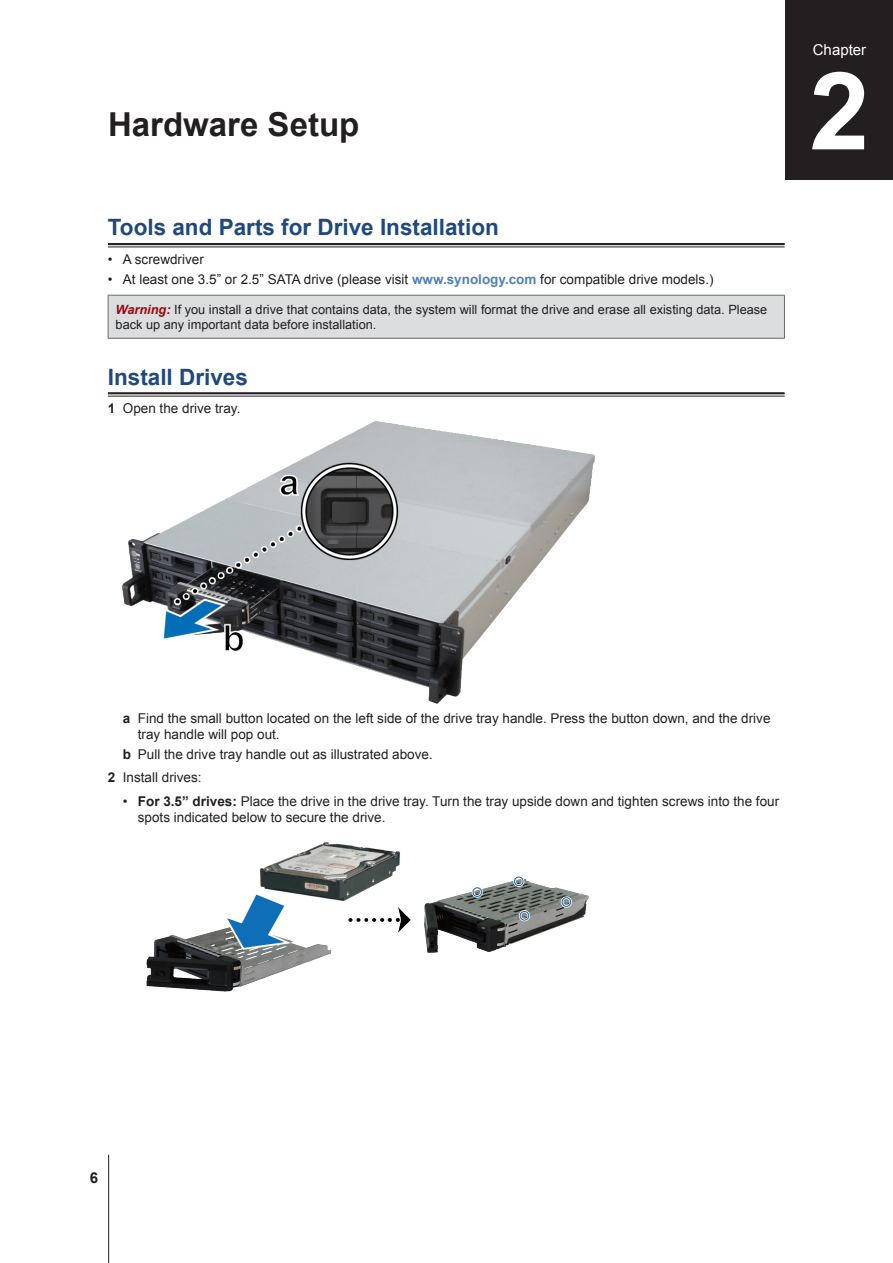
<style>
.page{position:relative;width:893px;height:1263px;background:#fff}
.page>*{position:absolute;margin:0;border:0;box-sizing:border-box;transform-origin:0 0}
.ChapterNum{font:700 108px "Arial";color:#fff}
.H1-ChapterTitle{font:700 33px "Arial";color:#231f20}
.H2-underline{font:700 22.5px "Arial";color:#1f497d}
.Chapter-center{font:15px "Arial";color:#fff}
.PageNumber-sidebar{font:700 15px "Arial";color:#231f20}
.t1{font:13.5px/16.2px "Arial";color:#231f20}
.Warning-sidebar{font:12.75px/15.3px "Arial";color:#231f20}
.s1{font-weight:700;color:#4f81bd}
.s2{font-weight:700;font-style:italic;color:#9d070d}
.s3{font-weight:700}
</style>
<div class="page">
<hr style="left:108px;top:243px;width:677px;height:2px;background:#231f20">
<hr style="left:108px;top:247px;width:677px;height:1px;background:#231f20">
<hr style="left:108px;top:392px;width:677px;height:2px;background:#231f20">
<hr style="left:108px;top:396px;width:677px;height:1px;background:#231f20">
<div style="left:108px;top:295px;width:676px;height:43px;background:#dcdddf"></div>
<hr style="left:108px;top:295px;width:677px;height:1px;background:#6c6d70">
<hr style="left:108px;top:295px;width:1px;height:43px;background:#6c6d70">
<hr style="left:784px;top:295px;width:1px;height:43px;background:#6c6d70">
<hr style="left:108px;top:338px;width:677px;height:1px;background:#6c6d70">
<img style="left:123px;top:422px;width:471px;height:282px">
<img style="left:146px;top:842px;width:443px;height:150px">
<hr style="left:108px;top:1155px;width:1px;height:108px;background:#231f20">
<div style="left:785px;top:0;width:108px;height:180px;background:#231f20"></div>
<p class="H1-ChapterTitle" style="left:108px;top:103px;width:253px">Hardware Setup</p>
<p class="H2-underline" style="left:108px;top:212px;width:392px">Tools and Parts for Drive Installation</p>
<p class="t1" style="left:108px;top:251px;width:98px">• A screwdriver</p>
<p class="t1" style="left:108px;top:272px;width:607px">• At least one 3.5” or 2.5” SATA drive (please visit <span class="s1">www.synology.com</span> for compatible drive models.)</p>
<p class="Warning-sidebar" style="left:116px;top:302px;width:653px"><span class="s2">Warning:</span> If you install a drive that contains data, the system will format the drive and erase all existing data. Please back up any important data before installation.</p>
<p class="H2-underline" style="left:108px;top:362px;width:142px">Install Drives</p>
<p class="t1" style="left:108px;top:400px;width:134px"><span class="s3">1</span> Open the drive tray.</p>
<p class="Chapter-center" style="left:813px;top:40px;width:55px">Chapter</p>
<p class="ChapterNum" style="left:809px;top:39px;width:62px">2</p>
<p class="t1" style="left:138px;top:710px;width:634px;text-indent:-15px"><span class="s3">a</span> Find the small button located on the left side of the drive tray handle. Press the button down, and the drive tray handle will pop out.</p>
<p class="t1" style="left:123px;top:747px;width:311px"><span class="s3">b</span> Pull the drive tray handle out as illustrated above.</p>
<p class="t1" style="left:108px;top:770px;width:95px"><span class="s3">2</span> Install drives:</p>
<p class="t1" style="left:138px;top:793px;width:643px;text-indent:-15px">• <span class="s3">For 3.5” drives:</span> Place the drive in the drive tray. Turn the tray upside down and tighten screws into the four spots indicated below to secure the drive.</p>
<p class="PageNumber-sidebar" style="left:90px;top:1168px;width:10px">6</p>
</div>
